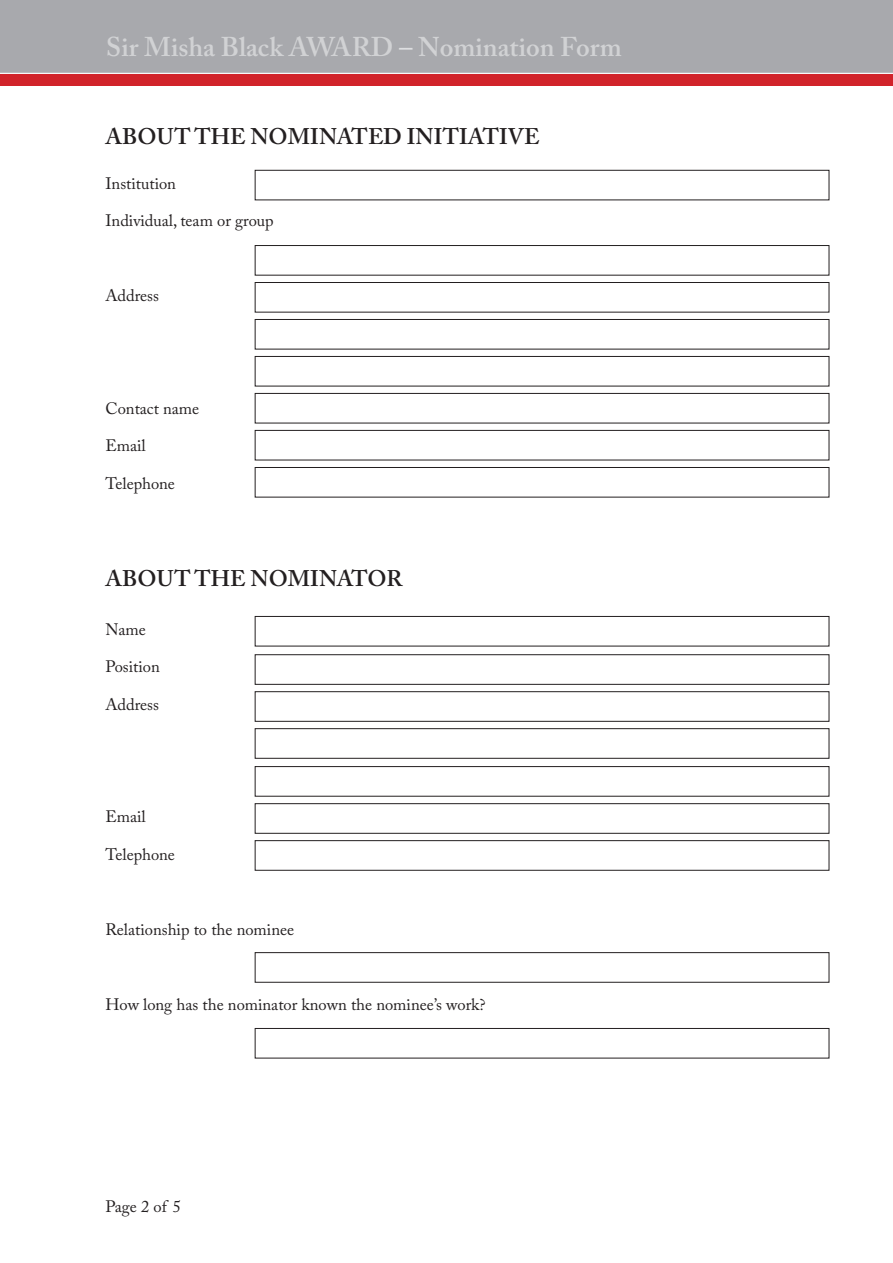
<style>
.page{position:relative;width:893px;height:1263px;background:#fff}
.page>*{position:absolute;margin:0;border:0;box-sizing:border-box;transform-origin:0 0}
.t1{font:600 27px "Adobe Caslon Pro";color:#d1d2d4}
.t2{font:600 22.5px "Adobe Caslon Pro";color:#231f20}
.t3{font:16.5px "Adobe Caslon Pro";color:#231f20}
.s1{color:#dddee0}
</style>
<div class="page">
<div style="left:0;top:73px;width:893px;height:13px;background:#d1232a"></div>
<div style="left:0;top:0;width:893px;height:73px;background:#a8a9ad"></div>
<hr style="left:0;top:73px;width:893px;height:1px;background:#fff">
<div style="left:255px;top:170px;width:574px;height:30px;border:1px solid #231f20"></div>
<div style="left:255px;top:616px;width:574px;height:30px;border:1px solid #231f20"></div>
<div style="left:255px;top:245px;width:574px;height:30px;border:1px solid #231f20"></div>
<div style="left:255px;top:319px;width:574px;height:30px;border:1px solid #231f20"></div>
<div style="left:255px;top:654px;width:574px;height:30px;border:1px solid #231f20"></div>
<div style="left:255px;top:282px;width:574px;height:30px;border:1px solid #231f20"></div>
<div style="left:255px;top:356px;width:574px;height:30px;border:1px solid #231f20"></div>
<div style="left:255px;top:393px;width:574px;height:30px;border:1px solid #231f20"></div>
<div style="left:255px;top:430px;width:574px;height:30px;border:1px solid #231f20"></div>
<div style="left:255px;top:467px;width:574px;height:30px;border:1px solid #231f20"></div>
<div style="left:255px;top:691px;width:574px;height:30px;border:1px solid #231f20"></div>
<div style="left:255px;top:728px;width:574px;height:30px;border:1px solid #231f20"></div>
<div style="left:255px;top:766px;width:574px;height:30px;border:1px solid #231f20"></div>
<div style="left:255px;top:803px;width:574px;height:30px;border:1px solid #231f20"></div>
<div style="left:255px;top:840px;width:574px;height:30px;border:1px solid #231f20"></div>
<div style="left:255px;top:952px;width:574px;height:30px;border:1px solid #231f20"></div>
<div style="left:255px;top:1028px;width:574px;height:30px;border:1px solid #231f20"></div>
<h1 class="t1" style="left:106px;top:31px;width:517px">Sir Misha Black AWARD <span class="s1">–</span> Nomination Form</h1>
<p class="t2" style="left:105px;top:123px;width:436px">ABOUT THE NOMINATED INITIATIVE</p>
<p class="t3" style="left:105px;top:173px;width:72px">Institution</p>
<p class="t3" style="left:105px;top:211px;width:170px">Individual, team or group</p>
<p class="t3" style="left:105px;top:286px;width:55px">Address</p>
<p class="t3" style="left:105px;top:398px;width:95px">Contact name</p>
<p class="t3" style="left:105px;top:436px;width:42px">Email</p>
<p class="t3" style="left:105px;top:473px;width:71px">Telephone</p>
<p class="t2" style="left:105px;top:565px;width:299px">ABOUT THE NOMINATOR</p>
<p class="t3" style="left:105px;top:619px;width:42px">Name</p>
<p class="t3" style="left:105px;top:657px;width:56px">Position</p>
<p class="t3" style="left:105px;top:694px;width:55px">Address</p>
<p class="t3" style="left:105px;top:807px;width:42px">Email</p>
<p class="t3" style="left:105px;top:844px;width:71px">Telephone</p>
<p class="t3" style="left:105px;top:919px;width:190px">Relationship to the nominee</p>
<p class="t3" style="left:105px;top:994px;width:382px">How long has the nominator known the nominee’s work?</p>
<p class="t3" style="left:105px;top:1196px;width:77px">Page 2 of 5</p>
</div>
